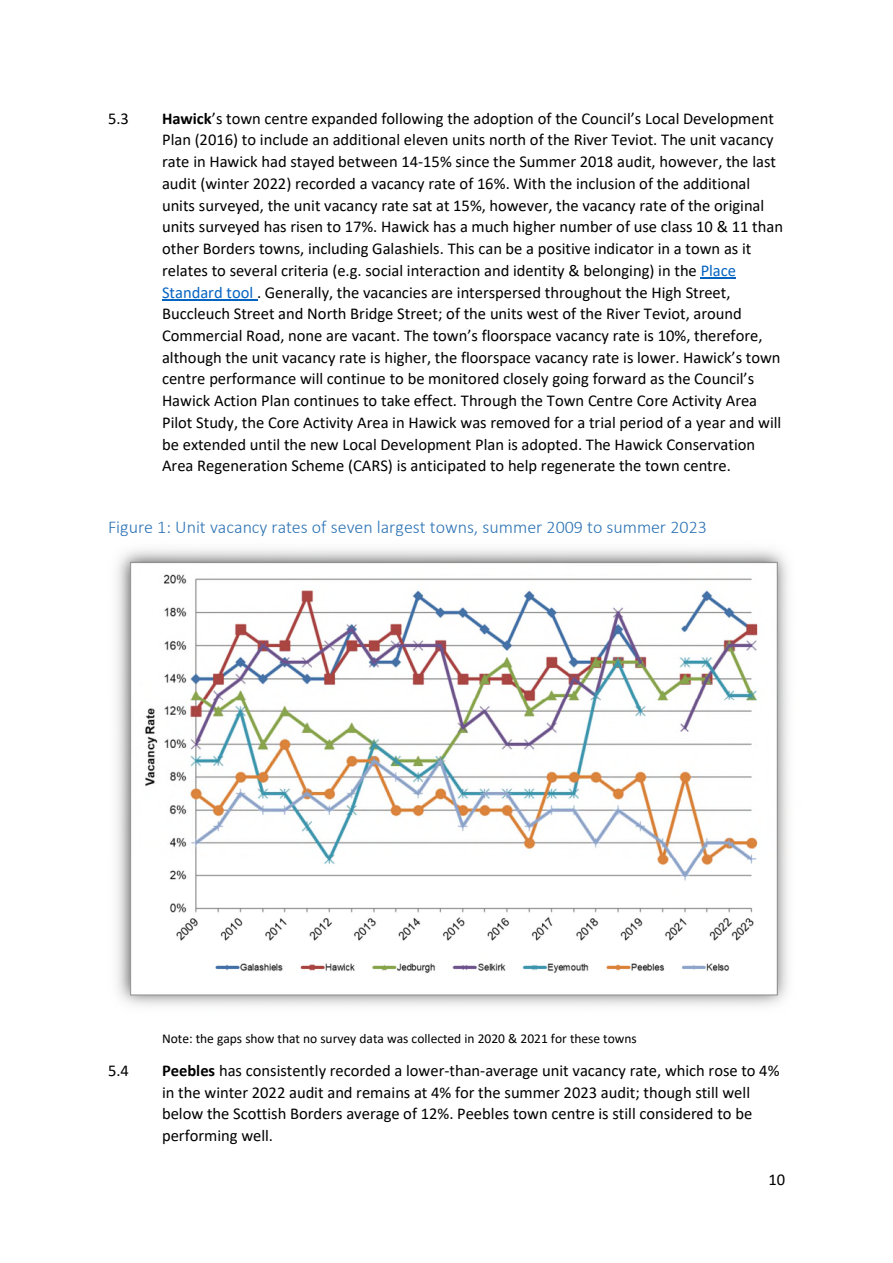
<style>
.page{position:relative;width:893px;height:1263px;background:#fff}
.page>*{position:absolute;margin:0;border:0;box-sizing:border-box;transform-origin:0 0}
.t1{font:300 18px "Calibri";color:#2e74b5}
.t2{font:16.5px/21.8px "Calibri";color:#000}
.t3{font:13.5px "Calibri";color:#000}
.s1{font-weight:700}
.s2{color:#0563c1}
</style>
<div class="page">
<hr style="left:701px;top:278px;width:35px;height:1px;background:#0563c1">
<hr style="left:162px;top:299px;width:95px;height:1px;background:#0563c1">
<img style="left:117px;top:549px;width:671px;height:457px">
<p class="t2" style="left:108px;top:107px;width:22px">5.3</p>
<p class="t2" style="left:162px;top:107px;width:622px"><span class="s1">Hawick</span>’s town centre expanded following the adoption of the Council’s Local Development Plan (2016) to include an additional eleven units north of the River Teviot. The unit vacancy rate in Hawick had stayed between 14-15% since the Summer 2018 audit, however, the last audit (winter 2022) recorded a vacancy rate of 16%. With the inclusion of the additional units surveyed, the unit vacancy rate sat at 15%, however, the vacancy rate of the original units surveyed has risen to 17%. Hawick has a much higher number of use class 10 &amp; 11 than other Borders towns, including Galashiels. This can be a positive indicator in a town as it relates to several criteria (e.g. social interaction and identity &amp; belonging) in the <span class="s2">Place Standard tool</span> . Generally, the vacancies are interspersed throughout the High Street, Buccleuch Street and North Bridge Street; of the units west of the River Teviot, around Commercial Road, none are vacant. The town’s floorspace vacancy rate is 10%, therefore, although the unit vacancy rate is higher, the floorspace vacancy rate is lower. Hawick’s town centre performance will continue to be monitored closely going forward as the Council’s Hawick Action Plan continues to take effect. Through the Town Centre Core Activity Area Pilot Study, the Core Activity Area in Hawick was removed for a trial period of a year and will be extended until the new Local Development Plan is adopted. The Hawick Conservation Area Regeneration Scheme (CARS) is anticipated to help regenerate the town centre.</p>
<p class="t1" style="left:108px;top:516px;width:600px">Figure 1: Unit vacancy rates of seven largest towns, summer 2009 to summer 2023</p>
<p class="t3" style="left:162px;top:1030px;width:476px">Note: the gaps show that no survey data was collected in 2020 &amp; 2021 for these towns</p>
<p class="t2" style="left:108px;top:1060px;width:22px">5.4</p>
<p class="t2" style="left:162px;top:1060px;width:619px"><span class="s1">Peebles</span> has consistently recorded a lower-than-average unit vacancy rate, which rose to 4% in the winter 2022 audit and remains at 4% for the summer 2023 audit; though still well below the Scottish Borders average of 12%. Peebles town centre is still considered to be performing well.</p>
<p class="t2" style="left:768px;top:1169px;width:18px">10</p>
</div>
